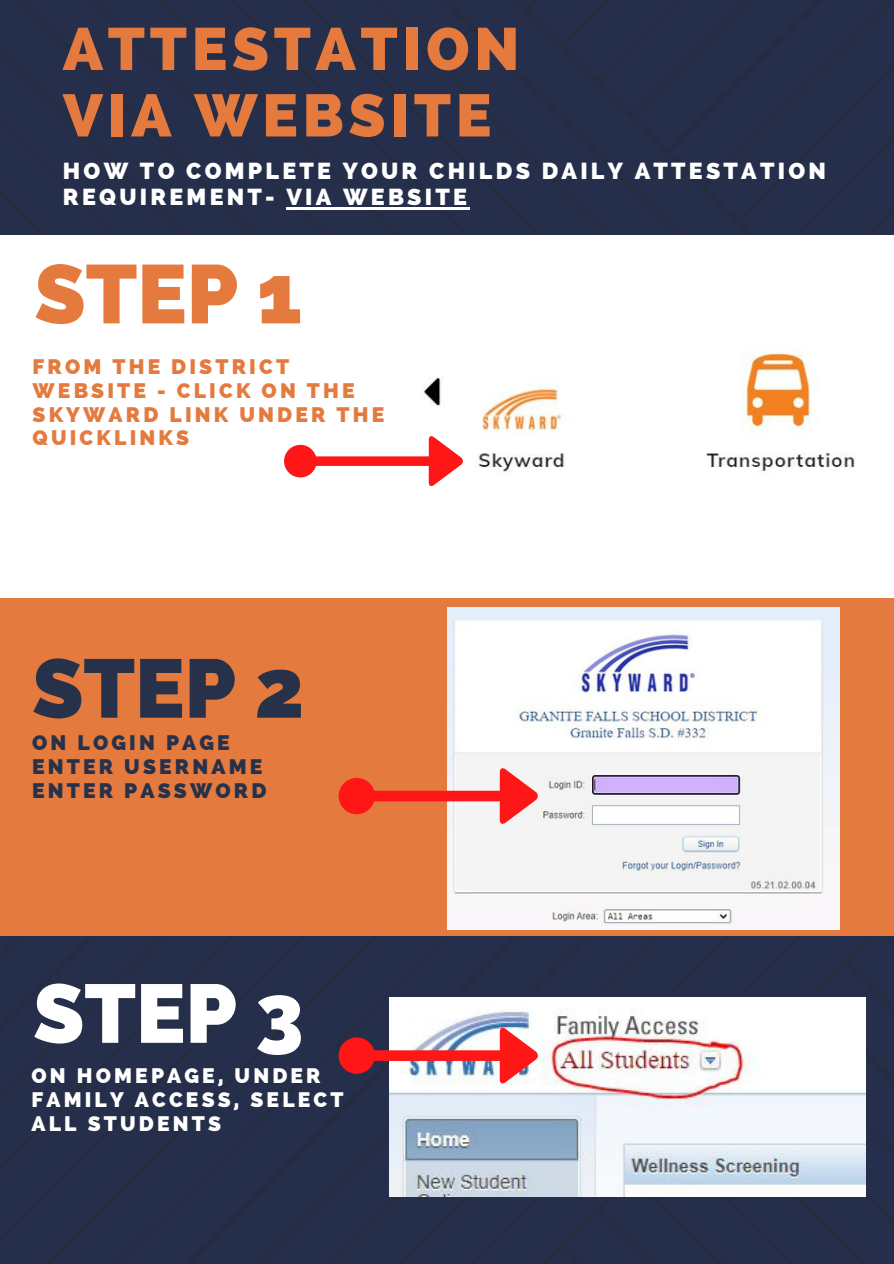
<style>
.page{position:relative;width:894px;height:1264px;background:#fff}
.page>*{position:absolute;margin:0;border:0;box-sizing:border-box;transform-origin:0 0}
.t1{font:800 82.8px "Raleway";color:#27324a}
.t2{font:800 82.8px "Raleway";color:#e57a3e}
.t3{font:800 82.8px "Raleway";color:#fff}
.t4{font:800 59.55px "Raleway";letter-spacing:.08em;color:#e57a3e}
.t5{font:800 23.25px/26px "Raleway";letter-spacing:.14em;color:#fff}
.t6{font:800 21px/23.7px "Raleway";letter-spacing:.15em;color:#e57a3e}
.t7{font:800 21px/23.7px "Raleway";letter-spacing:.15em;color:#fff}
.t8{font:800 21px "Raleway";letter-spacing:.15em;color:#27324a}
</style>
<div class="page">
<div style="left:0;top:0;width:893px;height:1263px;background:#252e4a"></div>
<div style="left:0;top:235px;width:893px;height:694px;background:#fff"></div>
<div style="left:0;top:598px;width:893px;height:337px;background:#e57a3e"></div>
<img style="left:422px;top:350px;width:434px;height:124px">
<img style="left:447px;top:607px;width:392px;height:322px">
<hr style="left:286px;top:207px;width:184px;height:2px;background:#fff">
<img style="left:389px;top:997px;width:476px;height:199px">
<svg style="left:338px;top:767px;width:200px;height:58px"></svg>
<svg style="left:338px;top:1026px;width:200px;height:58px"></svg>
<svg style="left:284px;top:435px;width:179px;height:52px"></svg>
<p class="t4" style="left:63px;top:14px;width:457px">ATTESTATION</p>
<p class="t4" style="left:63px;top:80px;width:430px">VIA WEBSITE</p>
<p class="t5" style="left:63px;top:158px;width:764px">HOW TO COMPLETE YOUR CHILDS DAILY ATTESTATION<br>REQUIREMENT- VIA WEBSITE</p>
<p class="t2" style="left:34px;top:245px;width:269px">STEP 1</p>
<p class="t6" style="left:33px;top:355px;width:353px">FROM THE DISTRICT<br>WEBSITE - CLICK ON THE<br>SKYWARD LINK UNDER THE<br>QUICKLINKS</p>
<p class="t1" style="left:32px;top:640px;width:273px">STEP 2</p>
<p class="t8" style="left:32px;top:730px;width:199px">ON LOGIN PAGE</p>
<p class="t8" style="left:32px;top:754px;width:232px">ENTER USERNAME</p>
<p class="t8" style="left:32px;top:778px;width:236px">ENTER PASSWORD</p>
<p class="t3" style="left:33px;top:964px;width:272px">STEP 3</p>
<p class="t7" style="left:31px;top:1064px;width:313px">ON HOMEPAGE, UNDER<br>FAMILY ACCESS, SELECT<br>ALL STUDENTS</p>
</div>
